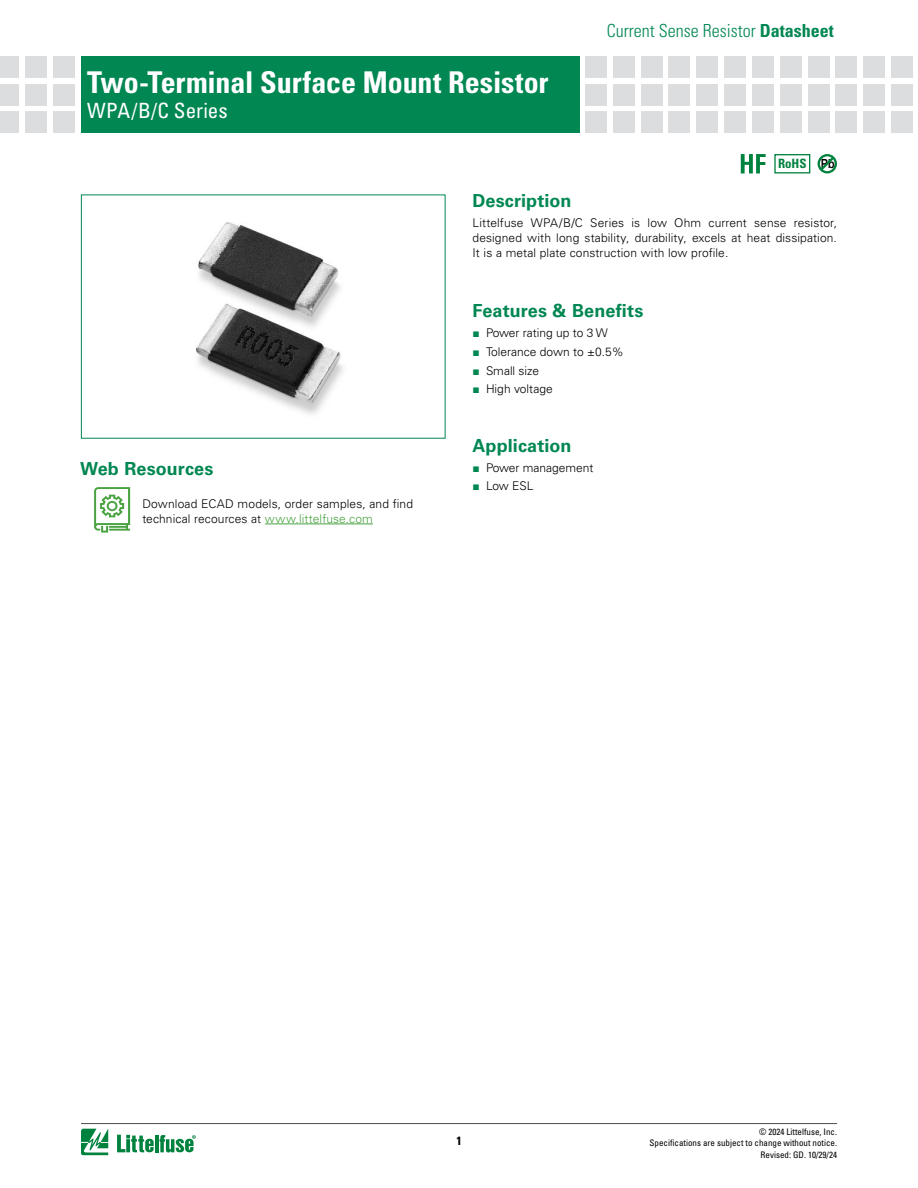
<style>
.page{position:relative;width:918px;height:1188px;background:#fff}
.page>*{position:absolute;margin:0;border:0;box-sizing:border-box;transform-origin:0 0}
.t1{font:700 condensed 30px "Univers LT Std";letter-spacing:-.005em;color:#fff}
.t2{font:condensed 21px "Univers LT Std";color:#fff}
.t3{font:700 18px "Univers LT Std";letter-spacing:.005em;color:#008752}
.t4{font:300 condensed 18px "Univers LT Std";color:#008752}
.t5{font:700 condensed 12.9px "Univers LT Std";color:#00823f}
.t6{font:300 12px/15px "Univers LT Std";letter-spacing:.005em;color:#000;text-align:justify}
.t7{font:700 condensed 12px "Univers LT Std";color:#000}
.t8{font:condensed 9px/10.8px "Univers LT Std";color:#000;text-align:right}
.s1{font-weight:700}
.s2{font-stretch:expanded;font-size:12.6px;color:#000}
.s3{font-family:"Arial";font-weight:400;color:#008752}
.s4{color:#48a23f}
</style>
<div class="page">
<hr style="left:81px;top:1123px;width:756px;height:1px;background:#4d4d4f">
<svg style="left:81px;top:1129px;width:27px;height:26px"></svg>
<hr style="left:155px;top:1135px;width:3px;height:17px;background:#00823f">
<svg style="left:160px;top:1135px;width:36px;height:18px"></svg>
<svg style="left:117px;top:1135px;width:37px;height:17px"></svg>
<div style="left:81px;top:56px;width:499px;height:77px;background:#008752"></div>
<div style="left:53px;top:56px;width:21px;height:21px;background:#dcddde"></div>
<div style="left:53px;top:84px;width:21px;height:21px;background:#dcddde"></div>
<div style="left:53px;top:112px;width:21px;height:21px;background:#dcddde"></div>
<div style="left:25px;top:56px;width:21px;height:21px;background:#dcddde"></div>
<div style="left:25px;top:84px;width:21px;height:21px;background:#dcddde"></div>
<div style="left:25px;top:112px;width:21px;height:21px;background:#dcddde"></div>
<div style="left:0;top:56px;width:19px;height:21px;background:#dcddde"></div>
<div style="left:0;top:84px;width:19px;height:21px;background:#dcddde"></div>
<div style="left:0;top:112px;width:19px;height:21px;background:#dcddde"></div>
<div style="left:585px;top:56px;width:22px;height:21px;background:#dcddde"></div>
<div style="left:585px;top:84px;width:22px;height:21px;background:#dcddde"></div>
<div style="left:585px;top:112px;width:22px;height:21px;background:#dcddde"></div>
<div style="left:613px;top:56px;width:21px;height:21px;background:#dcddde"></div>
<div style="left:613px;top:84px;width:21px;height:21px;background:#dcddde"></div>
<div style="left:613px;top:112px;width:21px;height:21px;background:#dcddde"></div>
<div style="left:641px;top:56px;width:21px;height:21px;background:#dcddde"></div>
<div style="left:641px;top:84px;width:21px;height:21px;background:#dcddde"></div>
<div style="left:641px;top:112px;width:21px;height:21px;background:#dcddde"></div>
<div style="left:669px;top:56px;width:21px;height:21px;background:#dcddde"></div>
<div style="left:669px;top:84px;width:21px;height:21px;background:#dcddde"></div>
<div style="left:669px;top:112px;width:21px;height:21px;background:#dcddde"></div>
<div style="left:697px;top:56px;width:21px;height:21px;background:#dcddde"></div>
<div style="left:697px;top:84px;width:21px;height:21px;background:#dcddde"></div>
<div style="left:697px;top:112px;width:21px;height:21px;background:#dcddde"></div>
<div style="left:724px;top:56px;width:22px;height:21px;background:#dcddde"></div>
<div style="left:724px;top:84px;width:22px;height:21px;background:#dcddde"></div>
<div style="left:724px;top:112px;width:22px;height:21px;background:#dcddde"></div>
<div style="left:752px;top:56px;width:22px;height:21px;background:#dcddde"></div>
<div style="left:752px;top:84px;width:22px;height:21px;background:#dcddde"></div>
<div style="left:752px;top:112px;width:22px;height:21px;background:#dcddde"></div>
<div style="left:780px;top:56px;width:21px;height:21px;background:#dcddde"></div>
<div style="left:780px;top:84px;width:21px;height:21px;background:#dcddde"></div>
<div style="left:780px;top:112px;width:21px;height:21px;background:#dcddde"></div>
<div style="left:808px;top:56px;width:21px;height:21px;background:#dcddde"></div>
<div style="left:808px;top:84px;width:21px;height:21px;background:#dcddde"></div>
<div style="left:808px;top:112px;width:21px;height:21px;background:#dcddde"></div>
<div style="left:836px;top:56px;width:21px;height:21px;background:#dcddde"></div>
<div style="left:836px;top:84px;width:21px;height:21px;background:#dcddde"></div>
<div style="left:836px;top:112px;width:21px;height:21px;background:#dcddde"></div>
<div style="left:864px;top:56px;width:21px;height:21px;background:#dcddde"></div>
<div style="left:864px;top:84px;width:21px;height:21px;background:#dcddde"></div>
<div style="left:864px;top:112px;width:21px;height:21px;background:#dcddde"></div>
<div style="left:891px;top:56px;width:22px;height:21px;background:#dcddde"></div>
<div style="left:891px;top:84px;width:22px;height:21px;background:#dcddde"></div>
<div style="left:891px;top:112px;width:22px;height:21px;background:#dcddde"></div>
<svg style="left:741px;top:154px;width:25px;height:19px"></svg>
<div style="left:774px;top:154px;width:36px;height:19px;border:1px solid #00823f"></div>
<svg style="left:818px;top:154px;width:19px;height:19px"></svg>
<img style="left:196px;top:222px;width:147px;height:192px">
<hr style="left:265px;top:524px;width:108px;height:1px;background:#48a23f">
<svg style="left:94px;top:487px;width:36px;height:46px"></svg>
<h1 class="t1" style="left:87px;top:64px;width:463px">Two-Terminal Surface Mount Resistor</h1>
<h2 class="t2" style="left:87px;top:97px;width:142px">WPA/B/C Series</h2>
<h3 class="t3" style="left:472px;top:191px;width:101px">Description</h3>
<h3 class="t4" style="left:607px;top:20px;width:228px">Current Sense Resistor <span class="s1">Datasheet</span></h3>
<p class="t5" style="left:778px;top:155px;width:58px">RoHS <span class="s2">Pb</span></p>
<p class="t6" style="left:472px;top:215px;width:366px">Littelfuse WPA/B/C Series is low Ohm current sense resistor, designed with long stability, durability, excels at heat dissipation.<br>It is a metal plate construction with low profile.</p>
<h3 class="t3" style="left:472px;top:300px;width:172px">Features &amp; Benefits</h3>
<p class="t6" style="left:472px;top:326px;width:137px"><span class="s3">■</span> Power rating up to 3 W</p>
<p class="t6" style="left:472px;top:344px;width:153px"><span class="s3">■</span> Tolerance down to ±0.5%</p>
<p class="t6" style="left:472px;top:363px;width:68px"><span class="s3">■</span> Small size</p>
<p class="t6" style="left:472px;top:382px;width:82px"><span class="s3">■</span> High voltage</p>
<h3 class="t3" style="left:80px;top:458px;width:135px">Web Resources</h3>
<p class="t6" style="left:142px;top:496px;width:272px">Download ECAD models, order samples, and find technical recources at <span class="s4">www.littelfuse.com</span></p>
<h3 class="t3" style="left:472px;top:435px;width:100px">Application</h3>
<p class="t6" style="left:472px;top:460px;width:123px"><span class="s3">■</span> Power management</p>
<p class="t6" style="left:472px;top:479px;width:63px"><span class="s3">■</span> Low ESL</p>
<p class="t7" style="left:456px;top:1133px;width:7px">1</p>
<p class="t8" style="left:650px;top:1126px;width:189px">© 2024 Littelfuse, Inc.<br>Specifications are subject to change without notice.</p>
<p class="t8" style="left:761px;top:1149px;width:78px">Revised: GD. 10/29/24</p>
</div>
